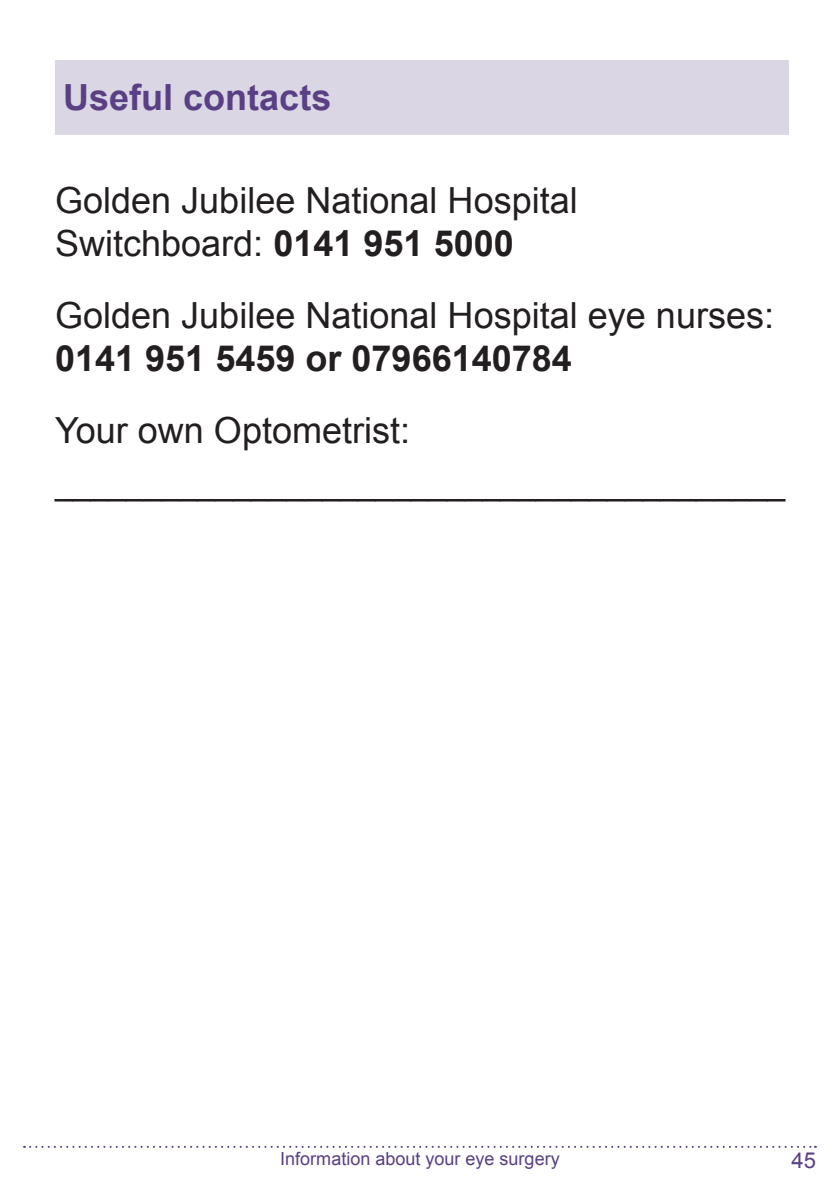
<style>
.page{position:relative;width:840px;height:1191px;background:#fff}
.page>*{position:absolute;margin:0;border:0;box-sizing:border-box;transform-origin:0 0}
.t1{font:36px/43.2px "Arial";color:#231f20}
.t2{font:700 36px "Arial";color:#593f84}
.t3{font:32px "Arial";color:#231f20}
.t4{font:22px "Arial";color:#593f84}
.t5{font:18px "Arial";color:#593f84}
.s1{font-weight:700}
</style>
<div class="page">
<svg style="left:24px;top:1145px;width:791px;height:2px"></svg>
<div style="left:55px;top:60px;width:732px;height:74px;background:#dbd6e4"></div>
<p class="t2" style="left:63px;top:74px;width:270px">Useful contacts</p>
<p class="t1" style="left:55px;top:179px;width:524px">Golden Jubilee National Hospital<br>Switchboard: <span class="s1">0141 951 5000</span></p>
<p class="t1" style="left:55px;top:294px;width:720px">Golden Jubilee National Hospital eye nurses:<br><span class="s1">0141 951 5459 or 07966140784</span></p>
<p class="t1" style="left:55px;top:409px;width:356px">Your own Optometrist:</p>
<p class="t3" style="left:55px;top:463px;width:731px">_________________________________________</p>
<p class="t5" style="left:280px;top:1146px;width:281px">Information about your eye surgery</p>
<p class="t4" style="left:791px;top:1145px;width:26px">45</p>
</div>
